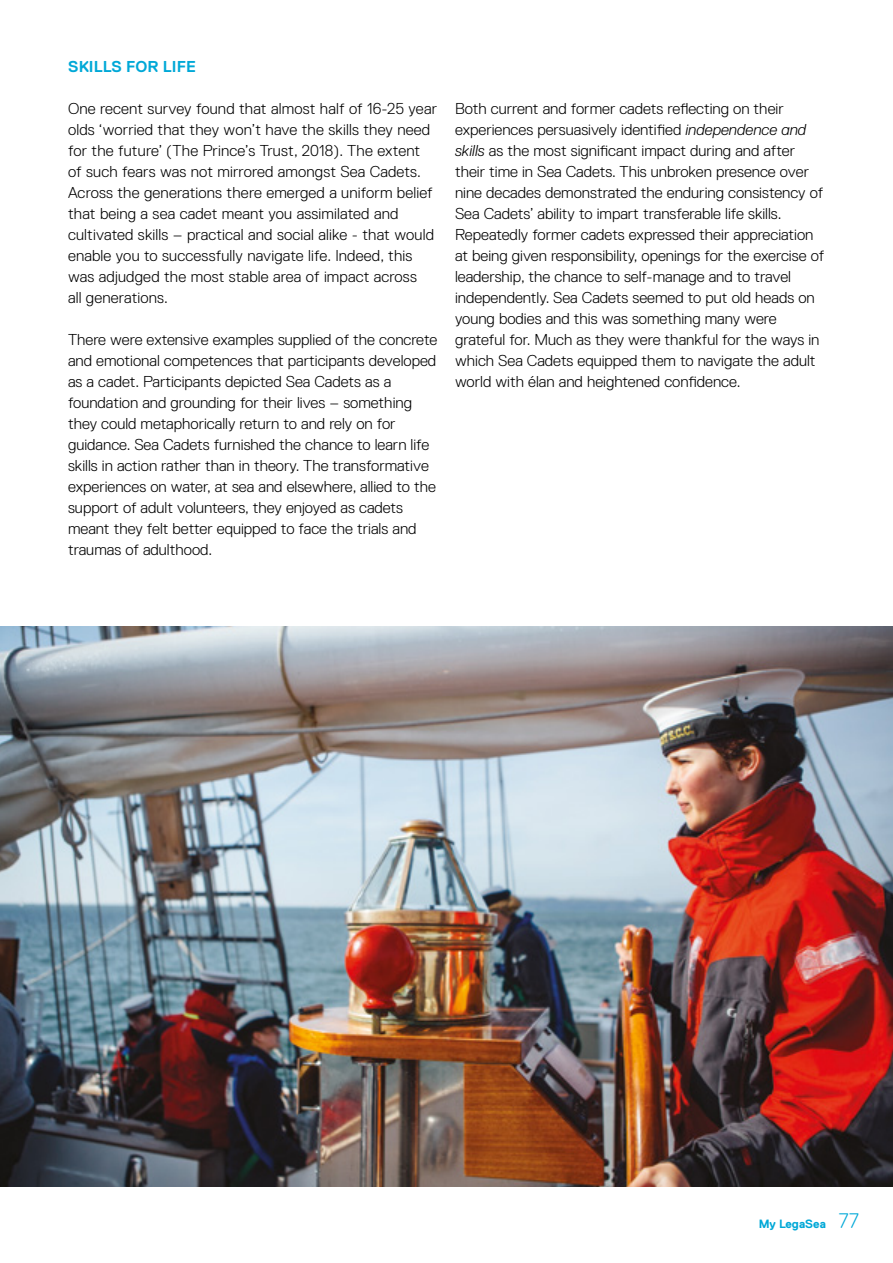
<style>
.page{position:relative;width:893px;height:1263px;background:#fff}
.page>*{position:absolute;margin:0;border:0;box-sizing:border-box;transform-origin:0 0}
.t1{font:300 15.75px/21px "Replica Std";color:#000}
.t2{font:700 15.75px "Replica Std";letter-spacing:.01em;color:#00a8d7}
.t3{font:700 12px "Replica Std";color:#00a8d7}
.s1{font-style:italic}
.s2{font-weight:300;font-size:21px}
</style>
<div class="page">
<img style="left:0;top:626px;width:893px;height:560px">
<p class="t2" style="left:68px;top:58px;width:130px">SKILLS FOR LIFE</p>
<p class="t1" style="left:68px;top:98px;width:371px">One recent survey found that almost half of 16-25 year olds ‘worried that they won’t have the skills they need for the future’ (The Prince’s Trust, 2018). The extent of such fears was not mirrored amongst Sea Cadets.<br>Across the generations there emerged a uniform belief that being a sea cadet meant you assimilated and cultivated skills – practical and social alike - that would enable you to successfully navigate life. Indeed, this was adjudged the most stable area of impact across<br>all generations.</p>
<p class="t1" style="left:68px;top:329px;width:371px">There were extensive examples supplied of the concrete and emotional competences that participants developed as a cadet. Participants depicted Sea Cadets as a foundation and grounding for their lives – something they could metaphorically return to and rely on for guidance. Sea Cadets furnished the chance to learn life skills in action rather than in theory. The transformative experiences on water, at sea and elsewhere, allied to the support of adult volunteers, they enjoyed as cadets meant they felt better equipped to face the trials and traumas of adulthood.</p>
<p class="t1" style="left:455px;top:98px;width:371px">Both current and former cadets reflecting on their experiences persuasively identified <span class="s1">independence and skills</span> as the most significant impact during and after their time in Sea Cadets. This unbroken presence over nine decades demonstrated the enduring consistency of Sea Cadets’ ability to impart transferable life skills.<br>Repeatedly former cadets expressed their appreciation at being given responsibility, openings for the exercise of leadership, the chance to self-manage and to travel independently. Sea Cadets seemed to put old heads on young bodies and this was something many were grateful for. Much as they were thankful for the ways in which Sea Cadets equipped them to navigate the adult world with élan and heightened confidence.</p>
<p class="t3" style="left:759px;top:1217px;width:102px">My LegaSea <span class="s2">77</span></p>
</div>
